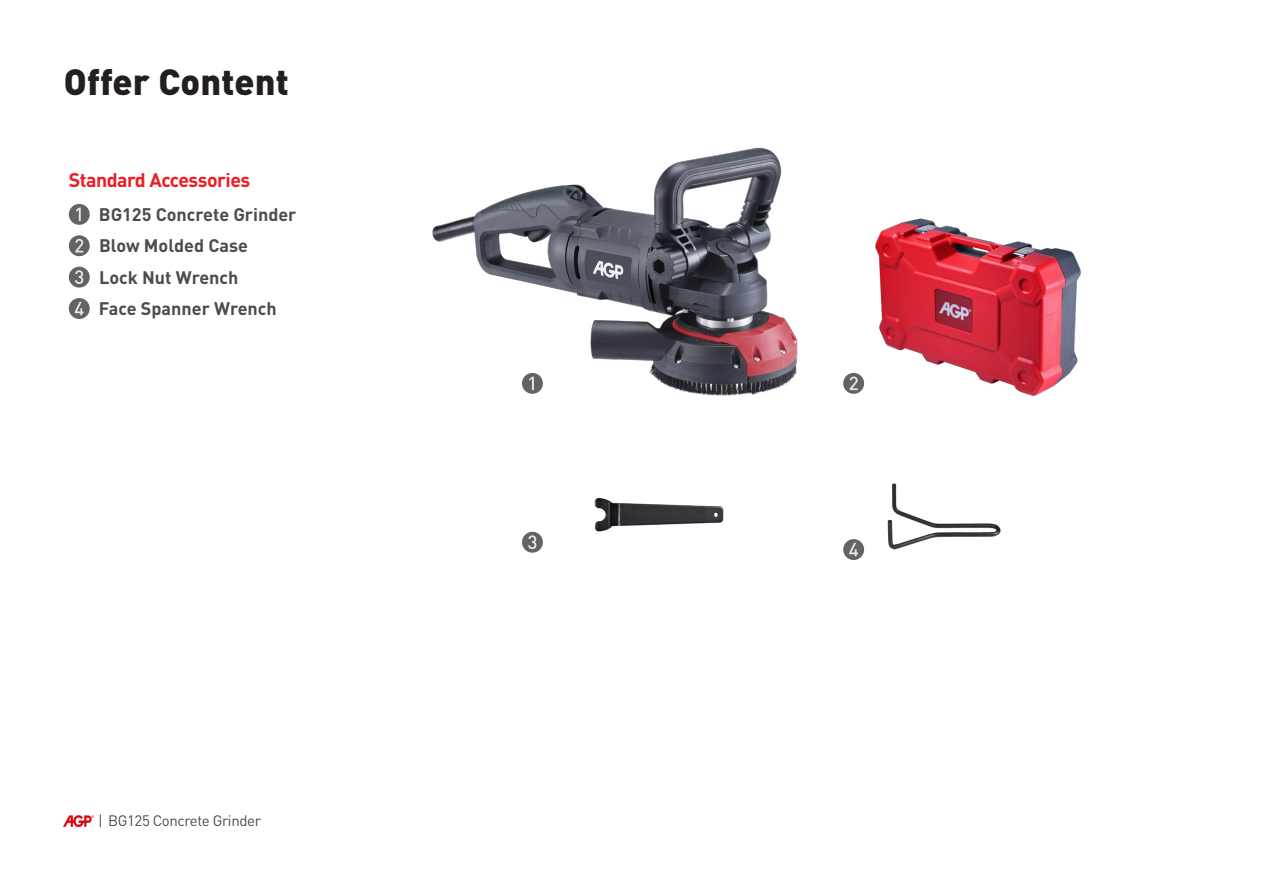
<style>
.page{position:relative;width:1263px;height:893px;background:#fff}
.page>*{position:absolute;margin:0;border:0;box-sizing:border-box;transform-origin:0 0}
.t1{font:900 36px "DIN Pro";letter-spacing:.005em;color:#231f20}
.t2{font:700 19.5px "DIN Pro";letter-spacing:-.025em;color:#ee1d23}
.t3{font:700 18px "DIN Pro";color:#4b4c4d}
.t4{font:15px "DIN Pro";letter-spacing:-.025em;color:#4b4c4d}
</style>
<div class="page">
<img style="left:64px;top:815px;width:30px;height:11px">
<svg style="left:100px;top:814px;width:1px;height:13px"></svg>
<img style="left:432px;top:147px;width:366px;height:249px">
<div style="left:69px;top:204px;width:21px;height:21px;background:#636366;border-radius:50%"></div>
<svg style="left:76px;top:208px;width:5px;height:13px"></svg>
<div style="left:522px;top:373px;width:21px;height:21px;background:#636366;border-radius:50%"></div>
<svg style="left:529px;top:377px;width:5px;height:13px"></svg>
<div style="left:69px;top:235px;width:21px;height:21px;background:#636366;border-radius:50%"></div>
<svg style="left:75px;top:239px;width:8px;height:13px"></svg>
<img style="left:843px;top:218px;width:238px;height:179px">
<div style="left:69px;top:298px;width:21px;height:21px;background:#636366;border-radius:50%"></div>
<svg style="left:75px;top:302px;width:9px;height:13px"></svg>
<div style="left:69px;top:267px;width:21px;height:21px;background:#636366;border-radius:50%"></div>
<svg style="left:75px;top:270px;width:8px;height:14px"></svg>
<div style="left:843px;top:539px;width:21px;height:21px;background:#636366;border-radius:50%"></div>
<svg style="left:849px;top:543px;width:9px;height:13px"></svg>
<img style="left:887px;top:483px;width:114px;height:67px">
<img style="left:594px;top:497px;width:130px;height:35px">
<div style="left:522px;top:532px;width:21px;height:21px;background:#636366;border-radius:50%"></div>
<svg style="left:528px;top:535px;width:8px;height:14px"></svg>
<p class="t1" style="left:64px;top:57px;width:227px">Offer Content</p>
<p class="t2" style="left:69px;top:166px;width:183px">Standard Accessories</p>
<p class="t3" style="left:99px;top:202px;width:199px">BG125 Concrete Grinder</p>
<p class="t3" style="left:99px;top:233px;width:150px">Blow Molded Case</p>
<p class="t3" style="left:99px;top:265px;width:141px">Lock Nut Wrench</p>
<p class="t3" style="left:99px;top:296px;width:179px">Face Spanner Wrench</p>
<p class="t4" style="left:108px;top:810px;width:154px">BG125 Concrete Grinder</p>
</div>
